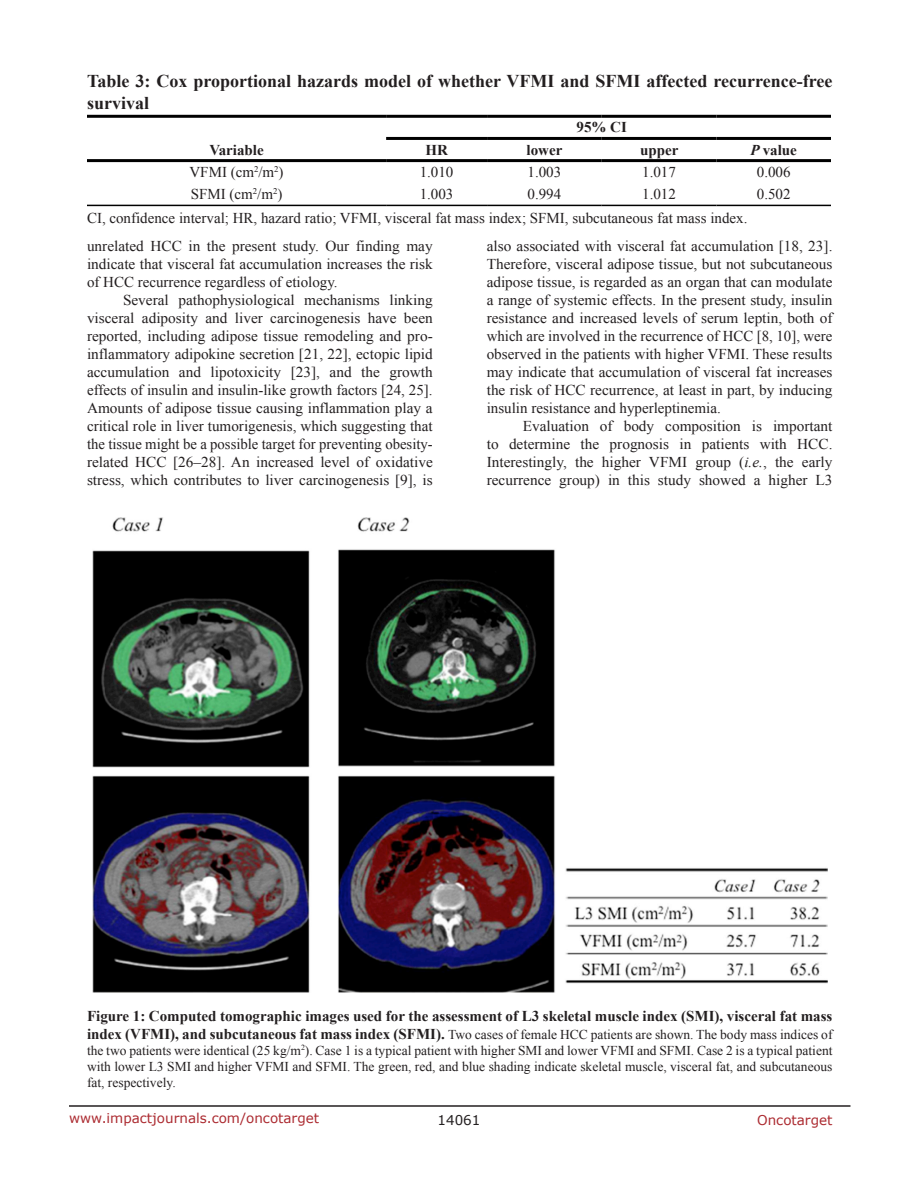
<style>
.page{position:relative;width:918px;height:1188px;background:#fff}
.page>*{position:absolute;margin:0;border:0;box-sizing:border-box;transform-origin:0 0}
.TableHeading{font:700 18px/21.6px "Times New Roman";color:#231f20}
.BodyText{font:15px/18px "Times New Roman";color:#231f20;text-align:justify}
.TableText{font:15px "Times New Roman";color:#231f20}
.FigureText{font:700 15px "Times New Roman";color:#231f20}
.TableText-2{font:700 15px "Times New Roman";color:#231f20}
.FigureText-2{font:13.5px/16.2px "Times New Roman";color:#231f20;text-align:justify}
.t1{font:13.5px "Verdana";color:#ac2b31}
.t2{font:13.5px "Verdana";color:#231f20}
.s1{font-style:italic}
.s2{font-weight:700;font-size:15px}
</style>
<div class="page">
<hr style="left:69px;top:1105px;width:781px;height:2px;background:#231f20">
<hr style="left:87px;top:115px;width:299px;height:3px;background:#000">
<hr style="left:386px;top:115px;width:101px;height:3px;background:#000">
<hr style="left:487px;top:115px;width:115px;height:3px;background:#000">
<hr style="left:602px;top:115px;width:114px;height:3px;background:#000">
<hr style="left:716px;top:115px;width:115px;height:3px;background:#000">
<hr style="left:87px;top:159px;width:299px;height:3px;background:#000">
<hr style="left:386px;top:159px;width:101px;height:3px;background:#000">
<hr style="left:487px;top:159px;width:115px;height:3px;background:#000">
<hr style="left:602px;top:159px;width:114px;height:3px;background:#000">
<hr style="left:716px;top:159px;width:115px;height:3px;background:#000">
<hr style="left:87px;top:205px;width:299px;height:1px;background:#000">
<hr style="left:386px;top:205px;width:101px;height:1px;background:#000">
<hr style="left:487px;top:205px;width:115px;height:1px;background:#000">
<hr style="left:602px;top:205px;width:114px;height:1px;background:#000">
<hr style="left:716px;top:205px;width:115px;height:1px;background:#000">
<hr style="left:386px;top:137px;width:101px;height:3px;background:#000">
<hr style="left:487px;top:137px;width:115px;height:3px;background:#000">
<hr style="left:602px;top:137px;width:114px;height:3px;background:#000">
<hr style="left:716px;top:137px;width:115px;height:3px;background:#000">
<img style="left:92px;top:517px;width:735px;height:476px">
<p class="TableHeading" style="left:87px;top:70px;width:747px">Table 3: Cox proportional hazards model of whether VFMI and SFMI affected recurrence-free survival</p>
<p class="TableText-2" style="left:577px;top:117px;width:52px">95% CI</p>
<p class="TableText-2" style="left:209px;top:139px;width:56px">Variable</p>
<p class="TableText-2" style="left:425px;top:139px;width:24px">HR</p>
<p class="TableText-2" style="left:527px;top:139px;width:37px">lower</p>
<p class="TableText-2" style="left:640px;top:139px;width:40px">upper</p>
<p class="TableText-2" style="left:750px;top:139px;width:48px"><span class="s1">P</span> value</p>
<p class="TableText" style="left:190px;top:162px;width:96px">VFMI (cm<sup>2</sup>/m<sup>2</sup>)</p>
<p class="TableText" style="left:420px;top:162px;width:35px">1.010</p>
<p class="TableText" style="left:528px;top:162px;width:35px">1.003</p>
<p class="TableText" style="left:642px;top:162px;width:35px">1.017</p>
<p class="TableText" style="left:757px;top:162px;width:35px">0.006</p>
<p class="TableText" style="left:191px;top:184px;width:93px">SFMI (cm<sup>2</sup>/m<sup>2</sup>)</p>
<p class="TableText" style="left:420px;top:184px;width:35px">1.003</p>
<p class="TableText" style="left:528px;top:184px;width:35px">0.994</p>
<p class="TableText" style="left:642px;top:184px;width:35px">1.012</p>
<p class="TableText" style="left:757px;top:184px;width:35px">0.502</p>
<p class="TableText" style="left:87px;top:208px;width:662px">CI, confidence interval; HR, hazard ratio; VFMI, visceral fat mass index; SFMI, subcutaneous fat mass index.</p>
<p class="BodyText" style="left:87px;top:237px;width:347px">unrelated HCC in the present study. Our finding may indicate that visceral fat accumulation increases the risk of HCC recurrence regardless of etiology.</p>
<p class="BodyText" style="left:87px;top:291px;width:347px;text-indent:36px">Several pathophysiological mechanisms linking visceral adiposity and liver carcinogenesis have been reported, including adipose tissue remodeling and pro&shy;inflammatory adipokine secretion [21, 22], ectopic lipid accumulation and lipotoxicity [23], and the growth effects of insulin and insulin-like growth factors [24, 25].<br>Amounts of adipose tissue causing inflammation play a critical role in liver tumorigenesis, which suggesting that the tissue might be a possible target for preventing obesity&shy;related HCC [26–28]. An increased level of oxidative stress, which contributes to liver carcinogenesis [9], is</p>
<p class="BodyText" style="left:487px;top:237px;width:347px">also associated with visceral fat accumulation [18, 23].<br>Therefore, visceral adipose tissue, but not subcutaneous adipose tissue, is regarded as an organ that can modulate a range of systemic effects. In the present study, insulin resistance and increased levels of serum leptin, both of which are involved in the recurrence of HCC [8, 10], were observed in the patients with higher VFMI. These results may indicate that accumulation of visceral fat increases the risk of HCC recurrence, at least in part, by inducing insulin resistance and hyperleptinemia.</p>
<p class="BodyText" style="left:487px;top:417px;width:347px;text-indent:36px">Evaluation of body composition is important to determine the prognosis in patients with HCC.<br>Interestingly, the higher VFMI group (<span class="s1">i.e.</span>, the early recurrence group) in this study showed a higher L3</p>
<p class="FigureText" style="left:87px;top:1005px;width:747px">Figure 1: Computed tomographic images used for the assessment of L3 skeletal muscle index (SMI), visceral fat mass</p>
<p class="FigureText-2" style="left:87px;top:1026px;width:747px"><span class="s2">index (VFMI), and subcutaneous fat mass index (SFMI).</span> Two cases of female HCC patients are shown. The body mass indices of the two patients were identical (25 kg/m<sup>2</sup>). Case 1 is a typical patient with higher SMI and lower VFMI and SFMI. Case 2 is a typical patient with lower L3 SMI and higher VFMI and SFMI. The green, red, and blue shading indicate skeletal muscle, visceral fat, and subcutaneous fat, respectively.</p>
<p class="t1" style="left:69px;top:1109px;width:252px">www.impactjournals.com/oncotarget</p>
<p class="t2" style="left:438px;top:1111px;width:44px">14061</p>
<p class="t1" style="left:757px;top:1111px;width:77px">Oncotarget</p>
</div>
